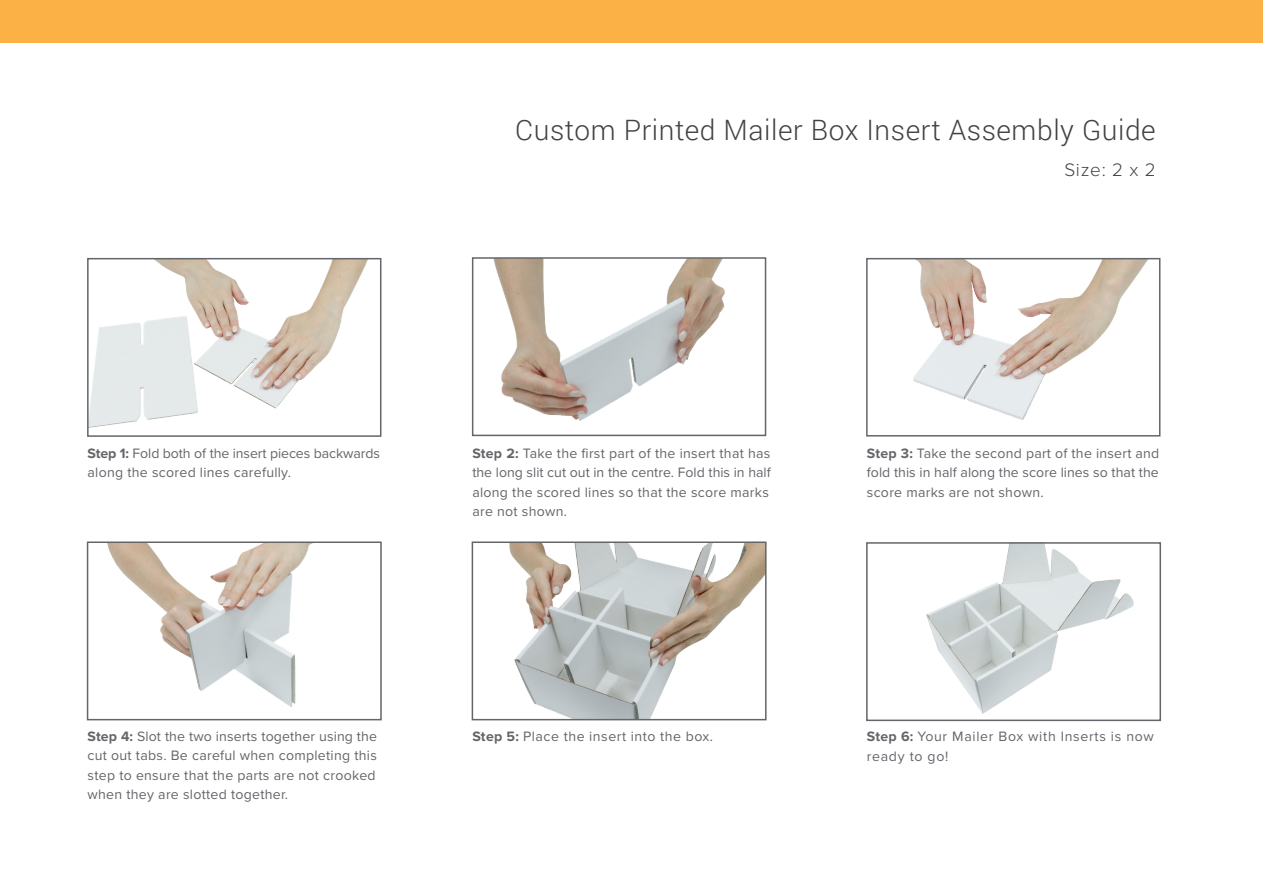
<style>
.page{position:relative;width:1263px;height:893px;background:#fff}
.page>*{position:absolute;margin:0;border:0;box-sizing:border-box;transform-origin:0 0}
.t1{font:300 28.05px "Roboto";letter-spacing:.02em;color:#424242}
.t2{font:300 18.75px "Proxima Nova";color:#424242}
.t3{font:14.1px/19.5px "Proxima Nova";letter-spacing:.02em;color:#63656a;text-align:justify}
.t4{font:14.1px/19.5px "Proxima Nova";letter-spacing:-.005em;color:#63656a}
.t5{font:14.1px/19.5px "Proxima Nova";letter-spacing:.05em;color:#63656a}
.s1{font-weight:700}
</style>
<div class="page">
<img style="left:913px;top:260px;width:235px;height:160px">
<div style="left:866px;top:258px;width:294px;height:179px;border:1px solid #63656a"></div>
<img style="left:107px;top:544px;width:204px;height:163px">
<div style="left:87px;top:541px;width:295px;height:179px;border:2px solid #63656a"></div>
<img style="left:90px;top:261px;width:278px;height:167px">
<div style="left:87px;top:258px;width:294px;height:179px;border:2px solid #63656a"></div>
<img style="left:494px;top:260px;width:231px;height:161px">
<div style="left:472px;top:257px;width:294px;height:179px;border:2px solid #63656a"></div>
<img style="left:509px;top:544px;width:254px;height:173px">
<div style="left:472px;top:541px;width:294px;height:179px;border:2px solid #63656a"></div>
<img style="left:926px;top:545px;width:208px;height:169px">
<div style="left:866px;top:542px;width:295px;height:179px;border:2px solid #63656a"></div>
<div style="left:0;top:0;width:1263px;height:43px;background:#fbb145"></div>
<h1 class="t1" style="left:515px;top:111px;width:642px">Custom Printed Mailer Box Insert Assembly Guide</h1>
<h2 class="t2" style="left:1064px;top:156px;width:93px">Size: 2 x 2</h2>
<p class="t4" style="left:88px;top:442px;width:294px"><span class="s1">Step 1:</span> Fold both of the insert pieces backwards along the scored lines carefully.</p>
<p class="t3" style="left:88px;top:725px;width:291px"><span class="s1">Step 4:</span> Slot the two inserts together using the cut out tabs. Be careful when completing this step to ensure that the parts are not crooked when they are slotted together.</p>
<p class="t3" style="left:472px;top:442px;width:300px;text-align:left"><span class="s1">Step 2:</span> Take the first part of the insert that has the long slit cut out in the centre. Fold this in half along the scored lines so that the score marks are not shown.</p>
<p class="t3" style="left:867px;top:442px;width:294px"><span class="s1">Step 3:</span> Take the second part of the insert and fold this in half along the score lines so that the score marks are not shown.</p>
<p class="t3" style="left:472px;top:725px;width:242px"><span class="s1">Step 5:</span> Place the insert into the box.</p>
<p class="t5" style="left:867px;top:726px;width:289px"><span class="s1">Step 6:</span> Your Mailer Box with Inserts is now ready to go!</p>
</div>
